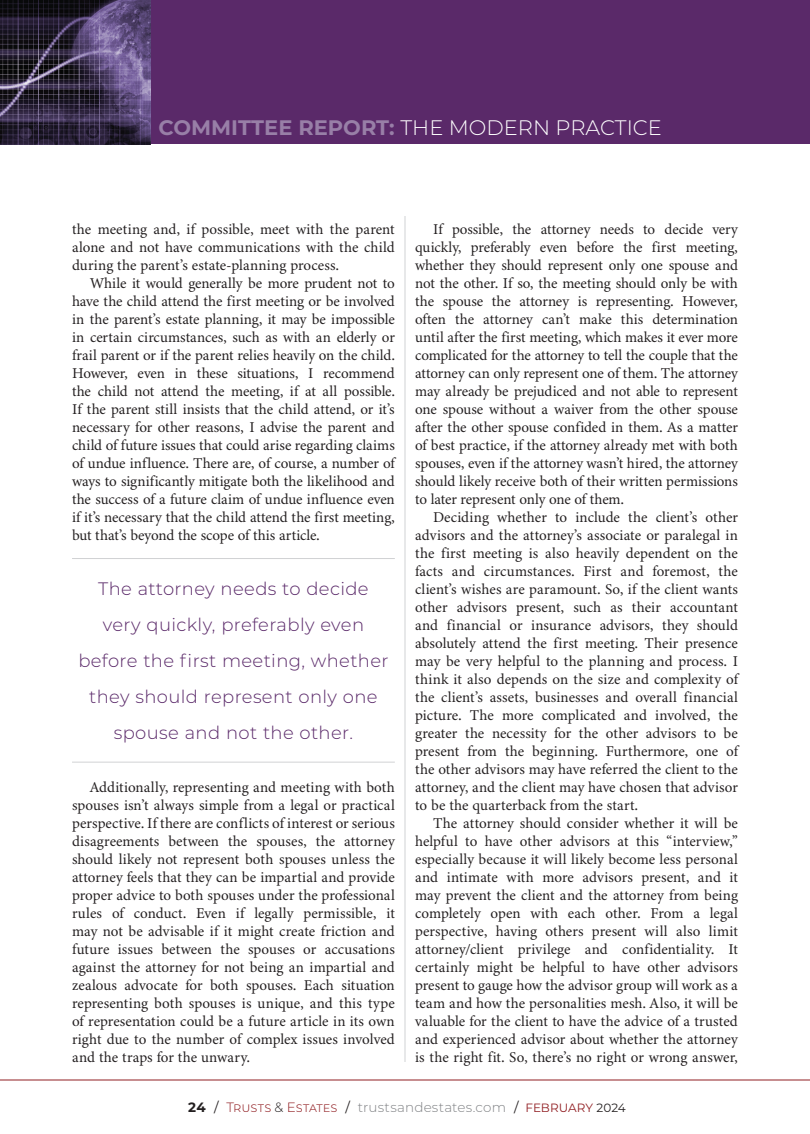
<style>
.page{position:relative;width:810px;height:1134px;background:#fff}
.page>*{position:absolute;margin:0;border:0;box-sizing:border-box;transform-origin:0 0}
.t1{font:300 21px "Montserrat";color:#fff}
.Callout{font:300 18px/36px "Montserrat";letter-spacing:.02em;color:#5a2969;text-align:center}
.BODY{font:15px/18px "Minion 3";color:#231f20;text-align:justify}
.t2{font:300 13.5px "Montserrat";letter-spacing:.01em;color:#808285}
.s1{font-weight:700;color:#987fa7}
.s2{font-weight:700;color:#231f20}
.s3{font-weight:400;color:#231f20}
.s4{color:#911f23}
.s5{color:#231f20}
.s6{font-weight:400;font-size:12px;color:#911f23}
.s7{font-weight:400;font-size:12px;color:#231f20}
</style>
<div class="page">
<hr style="left:0;top:1080px;width:810px;height:1px;background:#911f23">
<div style="left:0;top:0;width:810px;height:144px;background:#5a2969"></div>
<img style="left:0;top:0;width:150px;height:144px">
<hr style="left:405px;top:216px;width:1px;height:846px;background:#d1d2d4">
<hr style="left:72px;top:558px;width:323px;height:1px;background:#d1d2d4">
<hr style="left:72px;top:762px;width:323px;height:1px;background:#d1d2d4">
<h1 class="t1" style="left:158px;top:113px;width:505px"><span class="s1">COMMITTEE REPORT:</span> THE MODERN PRACTICE</h1>
<p class="BODY" style="left:72px;top:220px;width:324px">the meeting and, if possible, meet with the parent alone and not have communications with the child during the parent’s estate-planning process.</p>
<p class="BODY" style="left:72px;top:274px;width:324px;text-indent:18px">While it would generally be more prudent not to have the child attend the first meeting or be involved in the parent’s estate planning, it may be impossible in certain circumstances, such as with an elderly or frail parent or if the parent relies heavily on the child.<br>However, even in these situations, I recommend the child not attend the meeting, if at all possible.<br>If the parent still insists that the child attend, or it’s necessary for other reasons, I advise the parent and child of future issues that could arise regarding claims of undue influence. There are, of course, a number of ways to significantly mitigate both the likelihood and the success of a future claim of undue influence even if it’s necessary that the child attend the first meeting, but that’s beyond the scope of this article.</p>
<p class="Callout" style="left:78px;top:571px;width:312px">The attorney needs to decide very quickly, preferably even before the first meeting, whether they should represent only one spouse and not the other.</p>
<p class="BODY" style="left:72px;top:778px;width:324px;text-indent:18px">Additionally, representing and meeting with both spouses isn’t always simple from a legal or practical perspective. If there are conflicts of interest or serious disagreements between the spouses, the attorney should likely not represent both spouses unless the attorney feels that they can be impartial and provide proper advice to both spouses under the professional rules of conduct. Even if legally permissible, it may not be advisable if it might create friction and future issues between the spouses or accusations against the attorney for not being an impartial and zealous advocate for both spouses. Each situation representing both spouses is unique, and this type of representation could be a future article in its own right due to the number of complex issues involved and the traps for the unwary.</p>
<p class="BODY" style="left:415px;top:220px;width:324px;text-indent:18px">If possible, the attorney needs to decide very quickly, preferably even before the first meeting, whether they should represent only one spouse and not the other. If so, the meeting should only be with the spouse the attorney is representing. However, often the attorney can’t make this determination until after the first meeting, which makes it ever more complicated for the attorney to tell the couple that the attorney can only represent one of them. The attorney may already be prejudiced and not able to represent one spouse without a waiver from the other spouse after the other spouse confided in them. As a matter of best practice, if the attorney already met with both spouses, even if the attorney wasn’t hired, the attorney should likely receive both of their written permissions to later represent only one of them.</p>
<p class="BODY" style="left:415px;top:508px;width:324px;text-indent:18px">Deciding whether to include the client’s other advisors and the attorney’s associate or paralegal in the first meeting is also heavily dependent on the facts and circumstances. First and foremost, the client’s wishes are paramount. So, if the client wants other advisors present, such as their accountant and financial or insurance advisors, they should absolutely attend the first meeting. Their presence may be very helpful to the planning and process. I think it also depends on the size and complexity of the client’s assets, businesses and overall financial picture. The more complicated and involved, the greater the necessity for the other advisors to be present from the beginning. Furthermore, one of the other advisors may have referred the client to the attorney, and the client may have chosen that advisor to be the quarterback from the start.</p>
<p class="BODY" style="left:415px;top:814px;width:324px;text-indent:18px">The attorney should consider whether it will be helpful to have other advisors at this “interview,” especially because it will likely become less personal and intimate with more advisors present, and it may prevent the client and the attorney from being completely open with each other. From a legal perspective, having others present will also limit attorney/client privilege and confidentiality. It certainly might be helpful to have other advisors present to gauge how the advisor group will work as a team and how the personalities mesh. Also, it will be valuable for the client to have the advice of a trusted and experienced advisor about whether the attorney is the right fit. So, there’s no right or wrong answer,</p>
<p class="t2" style="left:188px;top:1098px;width:439px"><span class="s2">24</span> <span class="s3">/</span> <span class="s4">Trusts</span> <span class="s5">&amp;</span> <span class="s4">Estates</span> <span class="s3">/</span> trustsandestates.com <span class="s3">/</span> <span class="s6">FEBRUARY</span> <span class="s7">2024</span></p>
</div>
